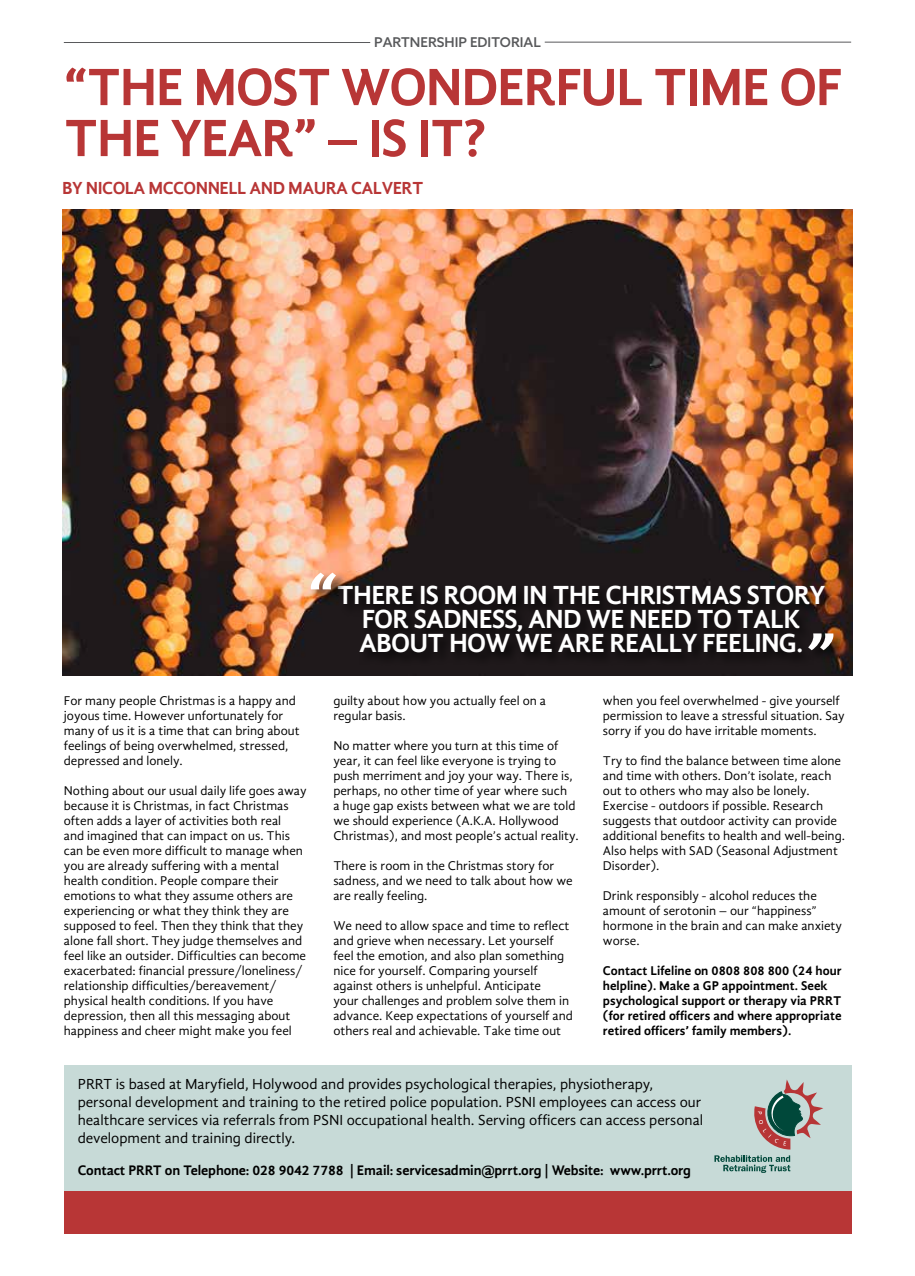
<style>
.page{position:relative;width:915px;height:1276px;background:#fff}
.page>*{position:absolute;margin:0;border:0;box-sizing:border-box;transform-origin:0 0}
.t1{font:italic 700 64.2px "Gandhi Sans";color:#fff}
.t2{font:700 54px/51px "Gandhi Sans";letter-spacing:-.03em;color:#b83636}
.t3{font:700 27px/24px "Gandhi Sans";letter-spacing:-.03em;color:#fff}
.t4{font:700 18px "Gandhi Sans";letter-spacing:-.03em;color:#b83636}
.t5{font:15px/18px "Gandhi Sans";color:#000}
.t6{font:700 14.25px "Gandhi Sans";letter-spacing:-.01em;color:#000}
.t7{font:500 13.5px "Azo Sans";color:#58595b}
.t8{font:13.05px/15px "Gandhi Sans";color:#000}
.t9{font:700 13.05px/15px "Gandhi Sans";color:#000}
</style>
<div class="page">
<div style="left:64px;top:1065px;width:786px;height:168px;background:#c7dad7"></div>
<div style="left:64px;top:1191px;width:786px;height:42px;background:#b83636"></div>
<svg style="left:754px;top:1079px;width:69px;height:70px"></svg>
<svg style="left:714px;top:1155px;width:76px;height:18px"></svg>
<hr style="left:544px;top:42px;width:306px;height:1px;background:#58595b">
<hr style="left:64px;top:42px;width:306px;height:1px;background:#58595b">
<img style="left:62px;top:209px;width:790px;height:466px">
<div style="left:336px;top:584px;width:502px;height:83px;background:#181315"></div>
<div style="left:309px;top:571px;width:40px;height:32px;background:#000;opacity:.75"></div>
<div style="left:807px;top:631px;width:39px;height:32px;background:#000;opacity:.75"></div>
<p class="t7" style="left:374px;top:33px;width:168px">PARTNERSHIP EDITORIAL</p>
<h2 class="t2" style="left:64px;top:61px;width:779px">“The most wonderful time of the year” – is it?</h2>
<h3 class="t4" style="left:62px;top:177px;width:341px">By Nicola McConnell and Maura Calvert</h3>
<h1 class="t1" style="left:305px;top:558px;width:30px">“</h1>
<h3 class="t3" style="left:337px;top:583px;width:49px">There</h3>
<h3 class="t3" style="left:419px;top:583px;width:260px">is room in the Christm</h3>
<h3 class="t3" style="left:359px;top:583px;width:467px;text-indent:352px">asstory for sadness, and we need to talk about how we are really feeling.</h3>
<h1 class="t1" style="left:803px;top:619px;width:30px">”</h1>
<p class="t8" style="left:602px;top:693px;width:243px">when you feel overwhelmed - give yourself permission to leave a stressful situation. Say sorry if you do have irritable moments.</p>
<p class="t8" style="left:602px;top:753px;width:243px">Try to find the balance between time alone and time with others. Don’t isolate, reach out to others who may also be lonely.<br>Exercise - outdoors if possible. Research suggests that outdoor activity can provide additional benefits to health and well-being.<br>Also helps with SAD (Seasonal Adjustment Disorder).</p>
<p class="t8" style="left:602px;top:888px;width:240px">Drink responsibly - alcohol reduces the amount of serotonin – our “happiness” hormone in the brain and can make anxiety worse.</p>
<p class="t9" style="left:602px;top:963px;width:240px">Contact Lifeline on 0808 808 800 (24 hour helpline). Make a GP appointment. Seek psychological support or therapy via PRRT (for retired officers and where appropriate retired officers’ family members).</p>
<p class="t5" style="left:78px;top:1074px;width:627px">PRRT is based at Maryfield, Holywood and provides psychological therapies, physiotherapy, personal development and training to the retired police population. PSNI employees can access our healthcare services via referrals from PSNI occupational health. Serving officers can access personal development and training directly.</p>
<p class="t6" style="left:78px;top:1162px;width:614px">Contact PRRT on Telephone: 028 9042 7788 | Email: servicesadmin@prrt.org | Website: www.prrt.org</p>
<p class="t8" style="left:333px;top:693px;width:214px">guilty about how you actually feel on a regular basis.</p>
<p class="t8" style="left:333px;top:738px;width:247px">No matter where you turn at this time of year, it can feel like everyone is trying to push merriment and joy your way. There is, perhaps, no other time of year where such<br>a huge gap exists between what we are told we should experience (A.K.A. Hollywood Christmas), and most people’s actual reality.</p>
<p class="t8" style="left:333px;top:858px;width:241px">There is room in the Christmas story for sadness, and we need to talk about how we are really feeling.</p>
<p class="t8" style="left:333px;top:918px;width:241px">We need to allow space and time to reflect and grieve when necessary. Let yourself feel the emotion, and also plan something nice for yourself. Comparing yourself against others is unhelpful. Anticipate<br>your challenges and problem solve them in advance. Keep expectations of yourself and others real and achievable. Take time out</p>
<p class="t8" style="left:64px;top:693px;width:237px">For many people Christmas is a happy and joyous time. However unfortunately for many of us it is a time that can bring about feelings of being overwhelmed, stressed, depressed and lonely.</p>
<p class="t8" style="left:64px;top:783px;width:244px">Nothing about our usual daily life goes away because it is Christmas, in fact Christmas often adds a layer of activities both real<br>and imagined that can impact on us. This can be even more difficult to manage when you are already suffering with a mental health condition. People compare their emotions to what they assume others are experiencing or what they think they are supposed to feel. Then they think that they alone fall short. They judge themselves and feel like an outsider. Difficulties can become exacerbated: financial pressure/loneliness/ relationship difficulties/bereavement/ physical health conditions. If you have depression, then all this messaging about happiness and cheer might make you feel</p>
</div>
